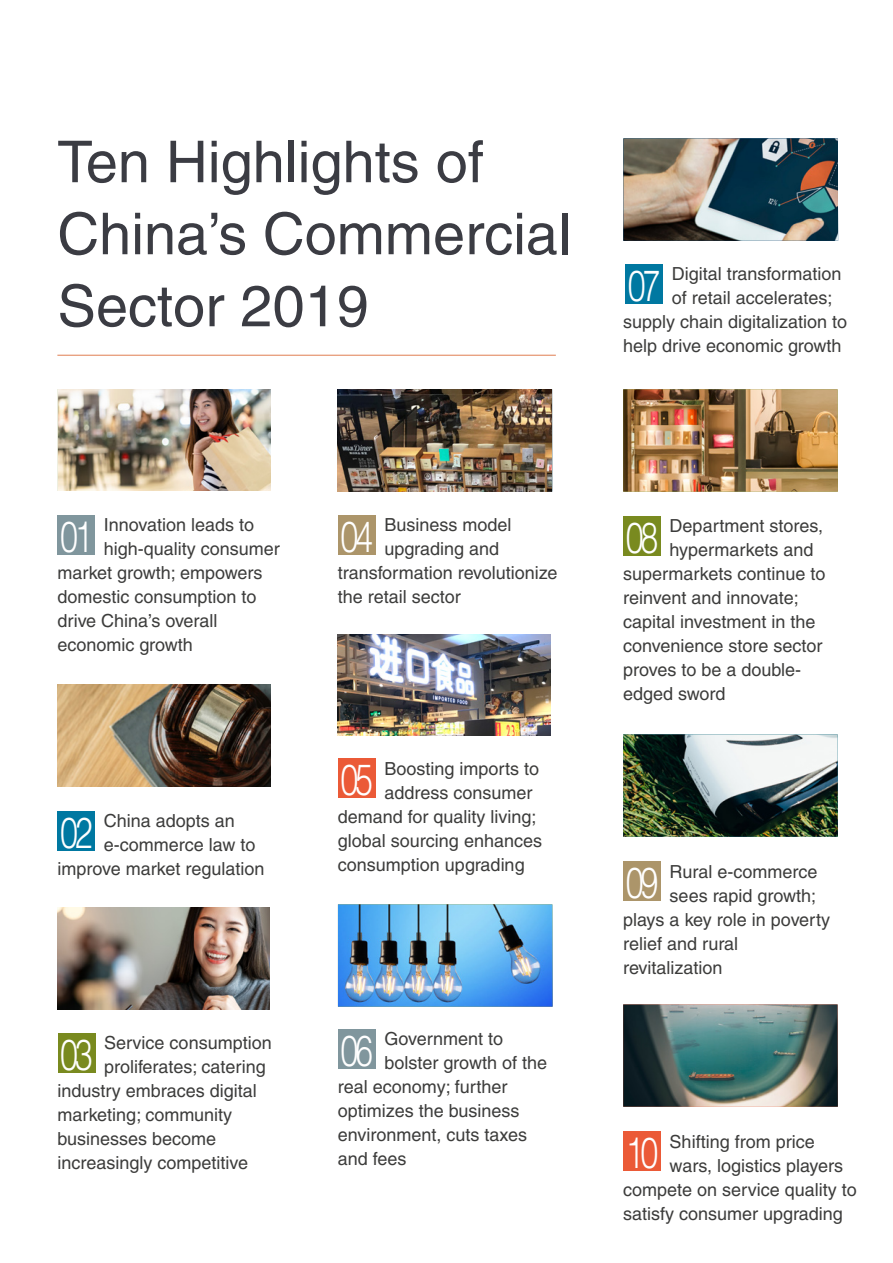
<style>
.page{position:relative;width:893px;height:1263px;background:#fff}
.page>*{position:absolute;margin:0;border:0;box-sizing:border-box;transform-origin:0 0}
.t1{font:57.75px/72px "Helvetica";color:#3b3c43}
.t2{font:300 43.2px "Helvetica";letter-spacing:-.1em;color:#fff;scale:.75 1}
.t3{font:18px "Helvetica";color:#3c3c3b}
</style>
<div class="page">
<img style="left:57px;top:389px;width:213px;height:101px">
<div style="left:57px;top:515px;width:38px;height:40px;background:#80969d"></div>
<img style="left:57px;top:685px;width:213px;height:102px">
<div style="left:57px;top:811px;width:38px;height:39px;background:#0078a1"></div>
<div style="left:623px;top:861px;width:38px;height:40px;background:#ac956a"></div>
<img style="left:623px;top:734px;width:215px;height:103px">
<div style="left:623px;top:1131px;width:38px;height:40px;background:#eb5a37"></div>
<img style="left:623px;top:1004px;width:215px;height:103px">
<hr style="left:57px;top:355px;width:499px;height:1px;background:#e07d51">
<img style="left:338px;top:904px;width:215px;height:103px">
<div style="left:338px;top:1029px;width:38px;height:40px;background:#80969d"></div>
<img style="left:338px;top:634px;width:212px;height:102px">
<div style="left:338px;top:759px;width:38px;height:39px;background:#eb5a37"></div>
<img style="left:338px;top:389px;width:214px;height:103px">
<div style="left:338px;top:515px;width:38px;height:40px;background:#ac956a"></div>
<img style="left:58px;top:907px;width:212px;height:102px">
<div style="left:58px;top:1033px;width:38px;height:40px;background:#798a1f"></div>
<div style="left:625px;top:264px;width:38px;height:40px;background:#0078a1"></div>
<img style="left:623px;top:138px;width:215px;height:103px">
<div style="left:623px;top:516px;width:38px;height:39px;background:#798a1f"></div>
<img style="left:623px;top:389px;width:215px;height:103px">
<h1 class="t1" style="left:57px;top:126px;width:515px">Ten Highlights of<br>China’s Commercial<br>Sector 2019</h1>
<p class="t3" style="left:672px;top:263px;width:171px">Digital transformation</p>
<p class="t3" style="left:672px;top:287px;width:162px">of retail accelerates;</p>
<p class="t3" style="left:623px;top:311px;width:226px">supply chain digitalization to</p>
<p class="t3" style="left:623px;top:335px;width:220px">help drive economic growth</p>
<h2 class="t2" style="left:628px;top:259px;width:45px">07</h2>
<p class="t3" style="left:104px;top:514px;width:152px">Innovation leads to</p>
<p class="t3" style="left:104px;top:538px;width:178px">high-quality consumer</p>
<p class="t3" style="left:57px;top:562px;width:207px">market growth; empowers</p>
<p class="t3" style="left:57px;top:586px;width:201px">domestic consumption to</p>
<p class="t3" style="left:57px;top:610px;width:162px">drive China’s overall</p>
<p class="t3" style="left:57px;top:634px;width:137px">economic growth</p>
<h2 class="t2" style="left:60px;top:510px;width:45px">01</h2>
<p class="t3" style="left:104px;top:810px;width:133px">China adopts an</p>
<p class="t3" style="left:104px;top:834px;width:153px">e-commerce law to</p>
<p class="t3" style="left:57px;top:858px;width:209px">improve market regulation</p>
<h2 class="t2" style="left:60px;top:805px;width:45px">02</h2>
<p class="t3" style="left:384px;top:515px;width:129px">Business model</p>
<p class="t3" style="left:384px;top:539px;width:116px">upgrading and</p>
<p class="t3" style="left:338px;top:563px;width:221px">transformation revolutionize</p>
<p class="t3" style="left:338px;top:587px;width:125px">the retail sector</p>
<h2 class="t2" style="left:341px;top:510px;width:45px">04</h2>
<p class="t3" style="left:384px;top:758px;width:156px">Boosting imports to</p>
<p class="t3" style="left:384px;top:782px;width:150px">address consumer</p>
<p class="t3" style="left:338px;top:806px;width:200px">demand for quality living;</p>
<p class="t3" style="left:338px;top:830px;width:206px">global sourcing enhances</p>
<p class="t3" style="left:338px;top:854px;width:188px">consumption upgrading</p>
<h2 class="t2" style="left:341px;top:753px;width:45px">05</h2>
<p class="t3" style="left:104px;top:1032px;width:169px">Service consumption</p>
<p class="t3" style="left:104px;top:1056px;width:163px">proliferates; catering</p>
<p class="t3" style="left:57px;top:1080px;width:201px">industry embraces digital</p>
<p class="t3" style="left:57px;top:1104px;width:176px">marketing; community</p>
<p class="t3" style="left:57px;top:1128px;width:160px">businesses become</p>
<p class="t3" style="left:57px;top:1152px;width:192px">increasingly competitive</p>
<h2 class="t2" style="left:60px;top:1028px;width:45px">03</h2>
<p class="t3" style="left:384px;top:1028px;width:120px">Government to</p>
<p class="t3" style="left:384px;top:1052px;width:164px">bolster growth of the</p>
<p class="t3" style="left:338px;top:1076px;width:171px">real economy; further</p>
<p class="t3" style="left:338px;top:1100px;width:183px">optimizes the business</p>
<p class="t3" style="left:338px;top:1124px;width:191px">environment, cuts taxes</p>
<p class="t3" style="left:338px;top:1148px;width:70px">and fees</p>
<h2 class="t2" style="left:341px;top:1024px;width:45px">06</h2>
<p class="t3" style="left:670px;top:515px;width:155px">Department stores,</p>
<p class="t3" style="left:670px;top:539px;width:145px">hypermarkets and</p>
<p class="t3" style="left:623px;top:563px;width:204px">supermarkets continue to</p>
<p class="t3" style="left:623px;top:587px;width:177px">reinvent and innovate;</p>
<p class="t3" style="left:623px;top:611px;width:194px">capital investment in the</p>
<p class="t3" style="left:623px;top:635px;width:201px">convenience store sector</p>
<p class="t3" style="left:623px;top:659px;width:180px">proves to be a double-</p>
<p class="t3" style="left:623px;top:683px;width:104px">edged sword</p>
<h2 class="t2" style="left:626px;top:510px;width:45px">08</h2>
<p class="t3" style="left:670px;top:861px;width:149px">Rural e-commerce</p>
<p class="t3" style="left:670px;top:885px;width:148px">sees rapid growth;</p>
<p class="t3" style="left:623px;top:909px;width:208px">plays a key role in poverty</p>
<p class="t3" style="left:623px;top:933px;width:117px">relief and rural</p>
<p class="t3" style="left:623px;top:957px;width:101px">revitalization</p>
<h2 class="t2" style="left:626px;top:856px;width:45px">09</h2>
<p class="t3" style="left:670px;top:1131px;width:147px">Shifting from price</p>
<p class="t3" style="left:670px;top:1155px;width:175px">wars, logistics players</p>
<p class="t3" style="left:623px;top:1179px;width:235px">compete on service quality to</p>
<p class="t3" style="left:623px;top:1203px;width:221px">satisfy consumer upgrading</p>
<h2 class="t2" style="left:626px;top:1126px;width:45px">10</h2>
</div>
